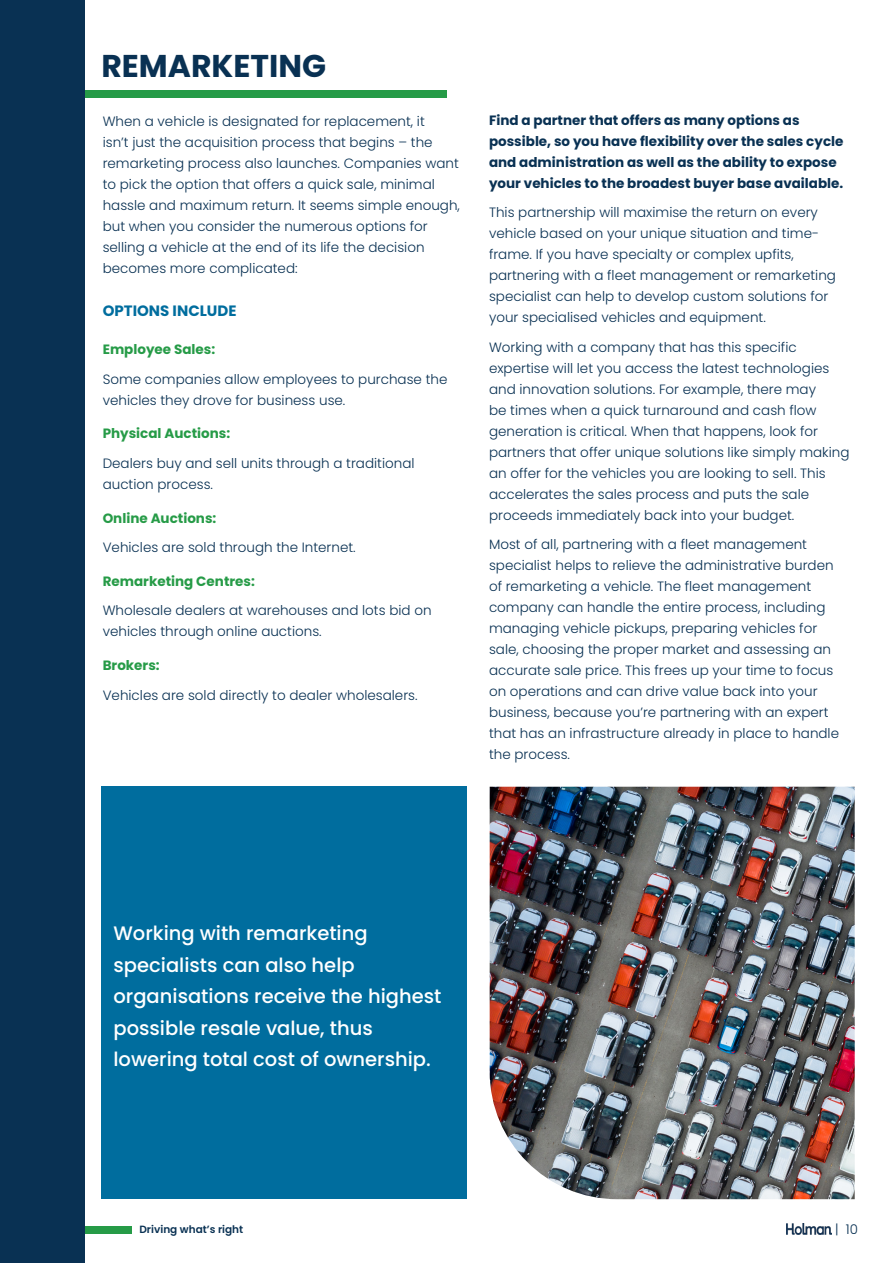
<style>
.page{position:relative;width:893px;height:1263px;background:#fff}
.page>*{position:absolute;margin:0;border:0;box-sizing:border-box;transform-origin:0 0}
.t1{font:700 31.5px "Poppins";color:#093153}
.Bullets{font:500 19.5px/31.5px "Poppins";color:#fff}
.Subheading{font:700 15px "Poppins";color:#006d9e}
.Body_text{font:300 13.5px/21px "Poppins";color:#093153}
.Body_text-2{font:700 13.5px/21px "Poppins";color:#093153}
.Body_text-3{font:700 13.5px "Poppins";color:#269b47}
.t2{font:300 13.35px "Poppins";color:#093153}
.t3{font:600 10.5px "Poppins";color:#093153}
</style>
<div class="page">
<img style="left:787px;top:1224px;width:44px;height:10px">
<div style="left:0;top:1226px;width:132px;height:7px;background:#269b47"></div>
<div style="left:0;top:90px;width:446px;height:8px;background:#269b47"></div>
<div style="left:0;top:0;width:85px;height:1263px;background:#093153"></div>
<div style="left:101px;top:787px;width:365px;height:412px;background:#006d9e"></div>
<img style="left:490px;top:787px;width:365px;height:412px">
<p class="t1" style="left:101px;top:48px;width:226px">REMARKETING</p>
<p class="Body_text" style="left:103px;top:111px;width:359px">When a vehicle is designated for replacement, it<br>isn’t just the acquisition process that begins – the remarketing process also launches. Companies want to pick the option that offers a quick sale, minimal hassle and maximum return. It seems simple enough, but when you consider the numerous options for selling a vehicle at the end of its life the decision becomes more complicated:</p>
<p class="Subheading" style="left:103px;top:302px;width:135px">OPTIONS INCLUDE</p>
<p class="Body_text-3" style="left:103px;top:341px;width:114px">Employee Sales:</p>
<p class="Body_text" style="left:103px;top:368px;width:346px">Some companies allow employees to purchase the vehicles they drove for business use.</p>
<p class="Body_text-3" style="left:103px;top:426px;width:129px">Physical Auctions:</p>
<p class="Body_text" style="left:103px;top:453px;width:313px">Dealers buy and sell units through a traditional auction process.</p>
<p class="Body_text-3" style="left:103px;top:510px;width:115px">Online Auctions:</p>
<p class="Body_text" style="left:103px;top:537px;width:255px">Vehicles are sold through the Internet.</p>
<p class="Body_text-3" style="left:103px;top:573px;width:154px">Remarketing Centres:</p>
<p class="Body_text" style="left:103px;top:600px;width:330px">Wholesale dealers at warehouses and lots bid on vehicles through online auctions.</p>
<p class="Body_text-3" style="left:103px;top:658px;width:59px">Brokers:</p>
<p class="Body_text" style="left:103px;top:684px;width:316px">Vehicles are sold directly to dealer wholesalers.</p>
<p class="Body_text-2" style="left:489px;top:110px;width:356px">Find a partner that offers as many options as possible, so you have flexibility over the sales cycle and administration as well as the ability to expose your vehicles to the broadest buyer base available.</p>
<p class="Body_text" style="left:489px;top:202px;width:349px">This partnership will maximise the return on every vehicle based on your unique situation and time&shy;frame. If you have specialty or complex upfits, partnering with a fleet management or remarketing specialist can help to develop custom solutions for your specialised vehicles and equipment.</p>
<p class="Body_text" style="left:489px;top:337px;width:362px">Working with a company that has this specific expertise will let you access the latest technologies and innovation solutions. For example, there may<br>be times when a quick turnaround and cash flow generation is critical. When that happens, look for partners that offer unique solutions like simply making an offer for the vehicles you are looking to sell. This accelerates the sales process and puts the sale proceeds immediately back into your budget.</p>
<p class="Body_text" style="left:489px;top:534px;width:352px">Most of all, partnering with a fleet management specialist helps to relieve the administrative burden of remarketing a vehicle. The fleet management company can handle the entire process, including managing vehicle pickups, preparing vehicles for sale, choosing the proper market and assessing an accurate sale price. This frees up your time to focus on operations and can drive value back into your business, because you’re partnering with an expert that has an infrastructure already in place to handle the process.</p>
<p class="Bullets" style="left:113px;top:918px;width:329px">Working with remarketing specialists can also help organisations receive the highest possible resale value, thus lowering total cost of ownership.</p>
<p class="t3" style="left:139px;top:1223px;width:105px">Driving what’s right</p>
<p class="t2" style="left:835px;top:1221px;width:24px">| 10</p>
</div>
